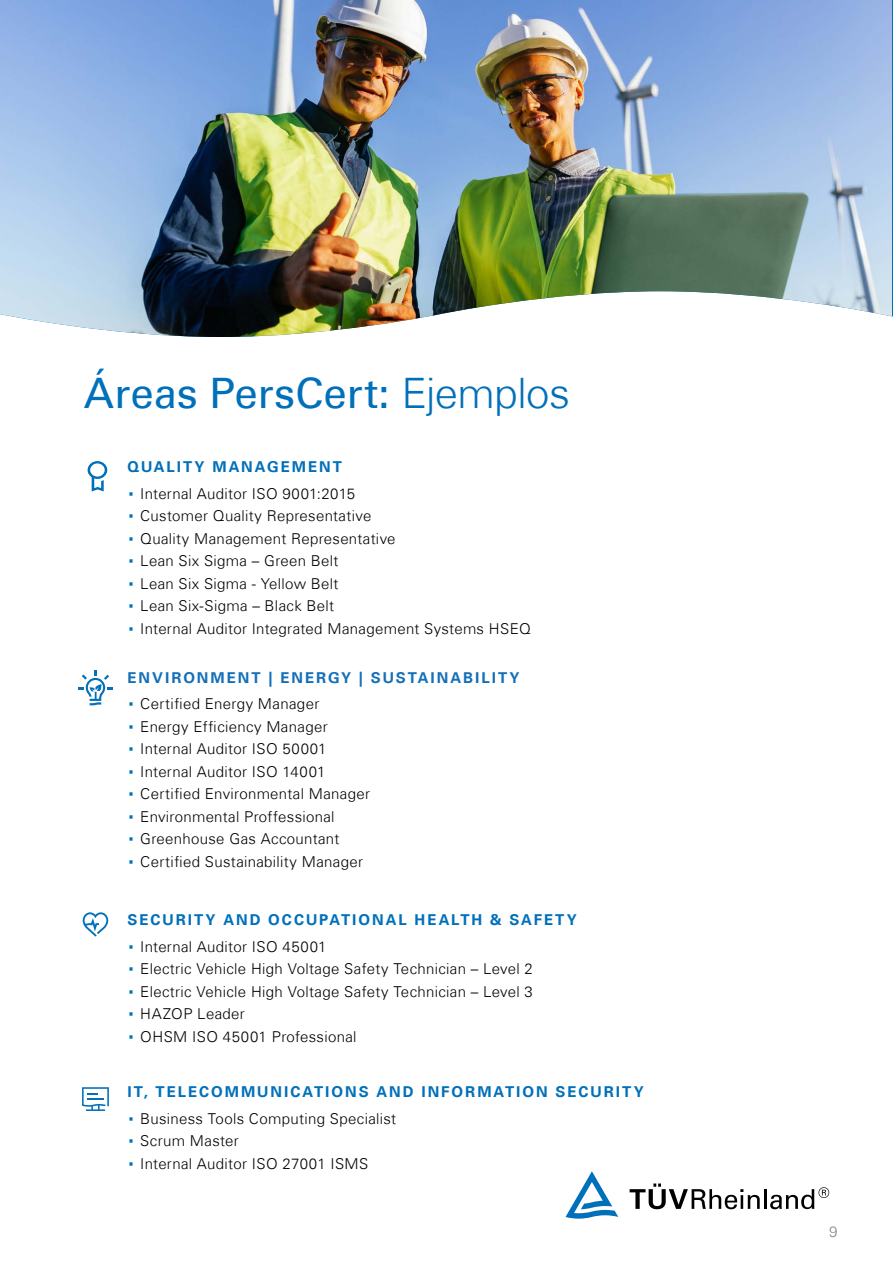
<style>
.page{position:relative;width:893px;height:1263px;background:#fff}
.page>*{position:absolute;margin:0;border:0;box-sizing:border-box;transform-origin:0 0}
.t1{font:42px "Univers Com 55 Roman";color:#0070ba}
.t2{font:300 15px/22.5px "Univers Com 45";letter-spacing:.02em;color:#000}
.t3{font:700 15px "Univers Com 65";letter-spacing:.135em;color:#0070ba}
.t4{font:700 15px "Univers Com 65";letter-spacing:.135em;color:#1570b8}
.t5{font:300 15px "Univers Com 45";color:#878787}
.s1{font-family:"Univers Com 45";font-weight:300}
.s2{font-family:"Univers Com 55 Roman";font-weight:400;font-size:27px;color:#0070ba}
</style>
<div class="page">
<svg style="left:630px;top:1183px;width:130px;height:26px"></svg>
<hr style="left:764px;top:1189px;width:3px;height:20px;background:#000">
<svg style="left:770px;top:1187px;width:59px;height:22px"></svg>
<svg style="left:566px;top:1171px;width:52px;height:47px"></svg>
<img style="left:0;top:0;width:892px;height:337px">
<svg style="left:88px;top:461px;width:19px;height:30px"></svg>
<svg style="left:78px;top:670px;width:35px;height:35px"></svg>
<svg style="left:82px;top:1087px;width:27px;height:24px"></svg>
<svg style="left:83px;top:912px;width:25px;height:24px"></svg>
<div style="left:70px;top:898px;width:51px;height:51px;border:4px solid #fff;border-radius:50%"></div>
<h1 class="t1" style="left:84px;top:368px;width:488px">Áreas PersCert: <span class="s1">Ejemplos</span></h1>
<p class="t3" style="left:128px;top:458px;width:216px">QUALITY MANAGEMENT</p>
<p class="t2" style="left:128px;top:482px;width:405px"><span class="s2">·</span> Internal Auditor ISO 9001:2015<br><span class="s2">·</span> Customer Quality Representative<br><span class="s2">·</span> Quality Management Representative<br><span class="s2">·</span> Lean Six Sigma – Green Belt<br><span class="s2">·</span> Lean Six Sigma - Yellow Belt<br><span class="s2">·</span> Lean Six-Sigma – Black Belt<br><span class="s2">·</span> Internal Auditor Integrated Management Systems HSEQ</p>
<p class="t4" style="left:128px;top:668px;width:393px">ENVIRONMENT | ENERGY | SUSTAINABILITY</p>
<p class="t2" style="left:128px;top:693px;width:244px"><span class="s2">·</span> Certified Energy Manager<br><span class="s2">·</span> Energy Efficiency Manager<br><span class="s2">·</span> Internal Auditor ISO 50001<br><span class="s2">·</span> Internal Auditor ISO 14001<br><span class="s2">·</span> Certified Environmental Manager <span class="s2">·</span> Environmental Proffessional<br><span class="s2">·</span> Greenhouse Gas Accountant<br><span class="s2">·</span> Certified Sustainability Manager</p>
<p class="t3" style="left:128px;top:911px;width:451px">SECURITY AND OCCUPATIONAL HEALTH &amp; SAFETY</p>
<p class="t2" style="left:128px;top:935px;width:407px"><span class="s2">·</span> Internal Auditor ISO 45001<br><span class="s2">·</span> Electric Vehicle High Voltage Safety Technician – Level 2 <span class="s2">·</span> Electric Vehicle High Voltage Safety Technician – Level 3 <span class="s2">·</span> HAZOP Leader<br><span class="s2">·</span> OHSM ISO 45001 Professional</p>
<p class="t3" style="left:128px;top:1083px;width:518px">IT, TELECOMMUNICATIONS AND INFORMATION SECURITY</p>
<p class="t2" style="left:128px;top:1107px;width:270px"><span class="s2">·</span> Business Tools Computing Specialist <span class="s2">·</span> Scrum Master<br><span class="s2">·</span> Internal Auditor ISO 27001 ISMS</p>
<p class="t5" style="left:829px;top:1223px;width:10px">9</p>
</div>
